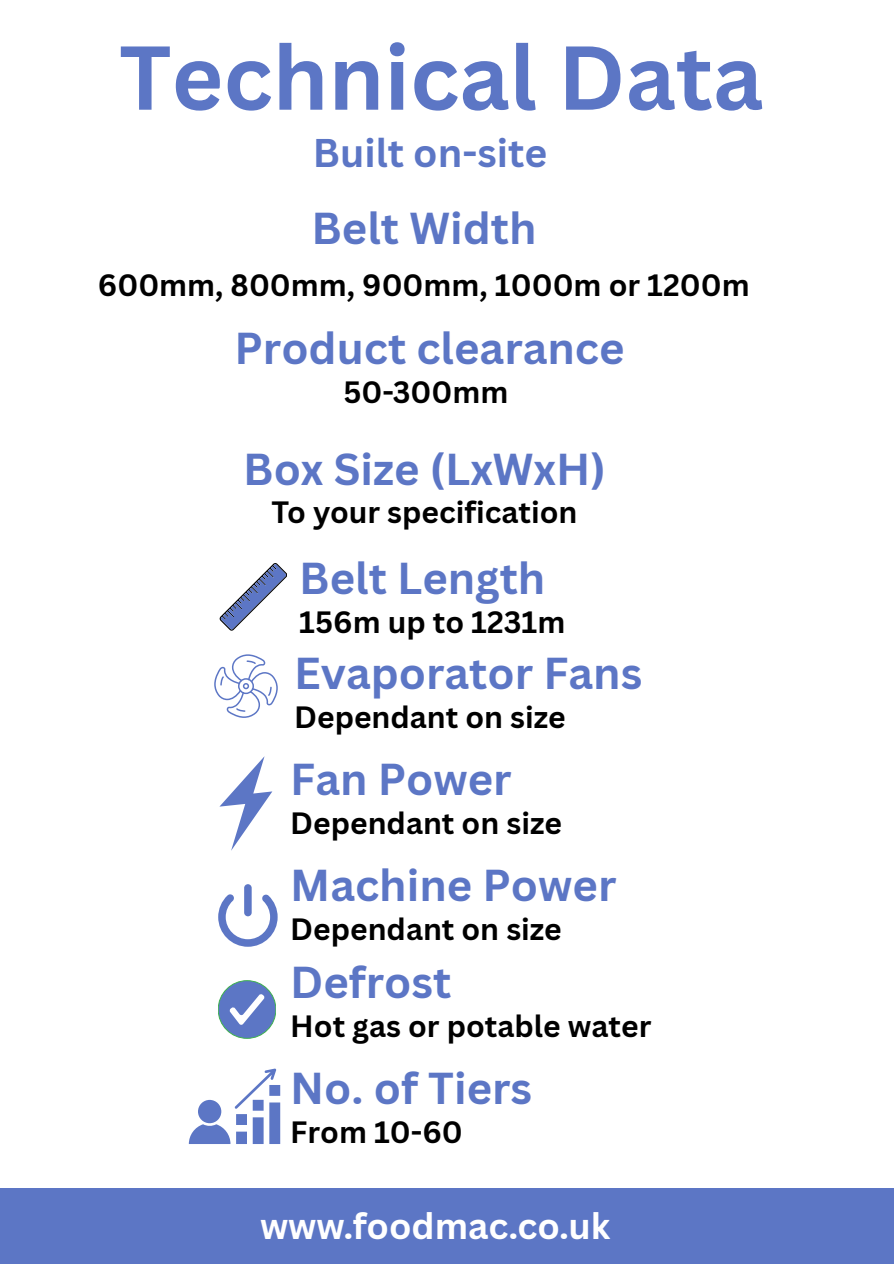
<style>
.page{position:relative;width:894px;height:1264px;background:#fff}
.page>*{position:absolute;margin:0;border:0;box-sizing:border-box;transform-origin:0 0}
.t1{font:700 88.5px "Canva Sans";color:#5c76c5}
.t2{font:700 43.5px "Canva Sans";color:#5c76c5}
.t3{font:700 39px "Canva Sans";color:#5c76c5}
.t4{font:700 35.85px "Canva Sans";color:#fff}
.t5{font:700 30px "Canva Sans";color:#000}
</style>
<div class="page">
<div style="left:0;top:1188px;width:893px;height:75px;background:#5c76c5"></div>
<svg style="left:214px;top:654px;width:63px;height:63px"></svg>
<svg style="left:219px;top:563px;width:68px;height:67px"></svg>
<svg style="left:219px;top:756px;width:53px;height:94px"></svg>
<svg style="left:218px;top:894px;width:59px;height:52px"></svg>
<div style="left:244px;top:884px;width:7px;height:32px;background:#5c76c5;border-radius:4px"></div>
<div style="left:218px;top:980px;width:57px;height:58px;background:#5c76c5;border-radius:50%"></div>
<div style="left:218px;top:980px;width:57px;height:58px;border:1px solid #3fb24f;border-radius:50%"></div>
<svg style="left:229px;top:994px;width:35px;height:31px"></svg>
<svg style="left:189px;top:1068px;width:91px;height:75px"></svg>
<h1 class="t1" style="left:119px;top:15px;width:645px">Technical Data</h1>
<h3 class="t3" style="left:313px;top:125px;width:236px">Built on-site</h3>
<h2 class="t2" style="left:311px;top:197px;width:226px">Belt Width</h2>
<p class="t5" style="left:98px;top:264px;width:653px">600mm, 800mm, 900mm, 1000m or 1200m</p>
<h2 class="t2" style="left:234px;top:318px;width:391px">Product clearance</h2>
<p class="t5" style="left:343px;top:371px;width:166px">50-300mm</p>
<h2 class="t2" style="left:243px;top:438px;width:364px">Box Size (LxWxH)</h2>
<p class="t5" style="left:271px;top:491px;width:307px">To your specification</p>
<h2 class="t2" style="left:299px;top:547px;width:247px">Belt Length</h2>
<p class="t5" style="left:299px;top:600px;width:267px">156m up to 1231m</p>
<h2 class="t2" style="left:294px;top:643px;width:349px">Evaporator Fans</h2>
<p class="t5" style="left:294px;top:696px;width:273px">Dependant on size</p>
<h2 class="t2" style="left:290px;top:748px;width:223px">Fan Power</h2>
<p class="t5" style="left:290px;top:801px;width:273px">Dependant on size</p>
<h2 class="t2" style="left:290px;top:854px;width:327px">Machine Power</h2>
<p class="t5" style="left:290px;top:907px;width:273px">Dependant on size</p>
<h2 class="t2" style="left:290px;top:952px;width:162px">Defrost</h2>
<p class="t5" style="left:290px;top:1005px;width:362px">Hot gas or potable water</p>
<h2 class="t2" style="left:290px;top:1057px;width:243px">No. of Tiers</h2>
<p class="t5" style="left:290px;top:1110px;width:174px">From 10-60</p>
<p class="t4" style="left:260px;top:1200px;width:351px">www.foodmac.co.uk</p>
</div>
